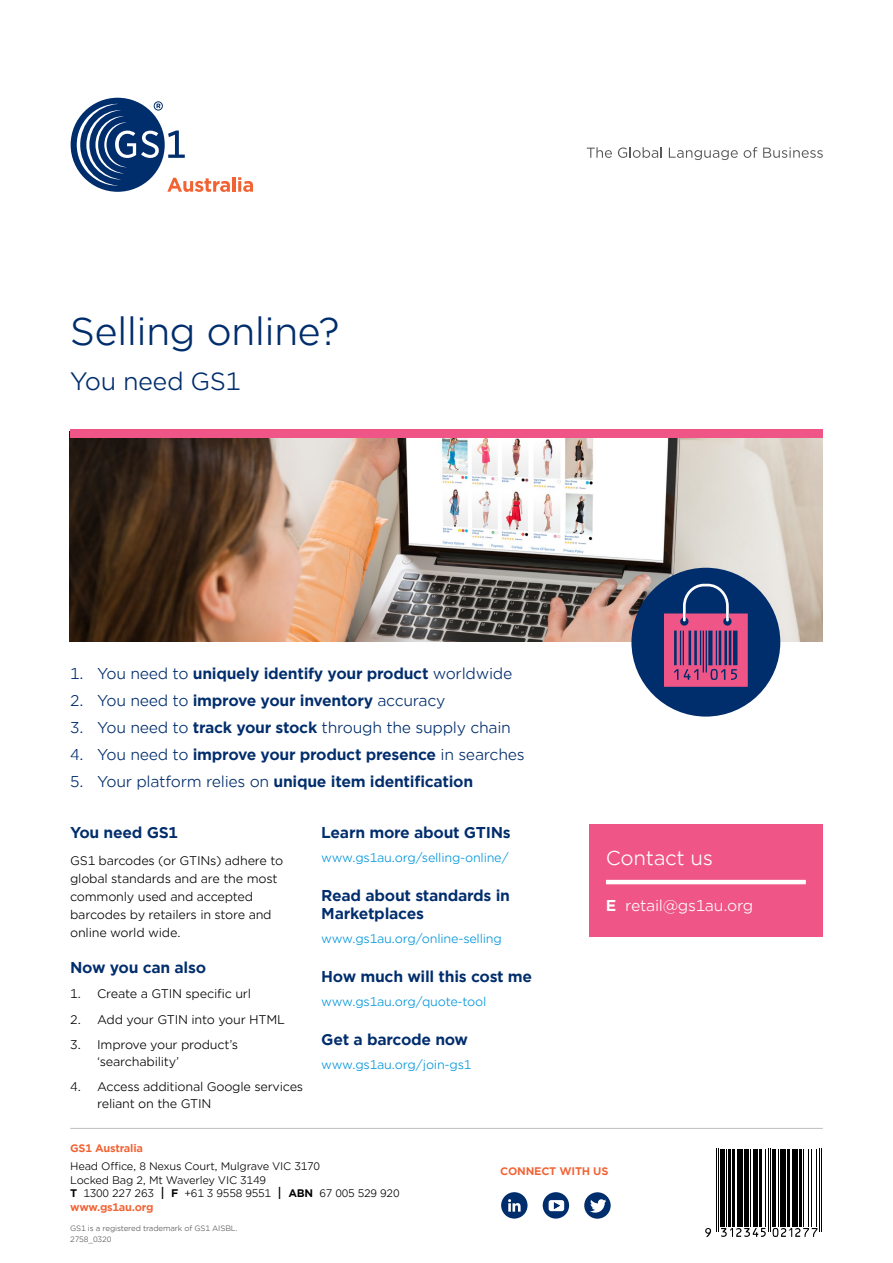
<style>
.page{position:relative;width:893px;height:1263px;background:#fff}
.page>*{position:absolute;margin:0;border:0;box-sizing:border-box;transform-origin:0 0}
.t1{font:37.5px "Gotham Office";letter-spacing:-.02em;color:#002d6c}
.t2{font:24px "Gotham Office";letter-spacing:-.02em;color:#002d6c}
.t3{font:19.5px "Gotham Office";letter-spacing:-.02em;color:#fff}
.t4{font:700 15px/18px "Gotham Office";letter-spacing:-.02em;color:#002d6c}
.t5{font:15px "Gotham Office";letter-spacing:-.02em;color:#002d6c}
.t6{font:15px "Gotham Office";letter-spacing:-.02em;color:#fff}
.t7{font:12px/18px "Gotham Office";letter-spacing:-.02em;color:#000}
.t8{font:12px "Gotham Office";letter-spacing:-.02em;color:#0095da}
.t9{font:10.5px/13.5px "Gotham Office";letter-spacing:-.02em;color:#000}
.t10{font:700 10.5px "Gotham Office";letter-spacing:-.02em;color:#f26334}
.t11{font:7.5px/10.5px "Gotham Office";letter-spacing:-.02em;color:#58595b}
.s1{font-weight:400}
.s2{font-weight:700}
.s3{font-size:16.5px}
.s4{font-weight:700;color:#f26334}
</style>
<div class="page">
<div style="left:71px;top:98px;width:94px;height:94px;background:#002d6c;border-radius:50%"></div>
<svg style="left:77px;top:101px;width:153px;height:91px"></svg>
<hr style="left:232px;top:177px;width:3px;height:15px;background:#f26334">
<svg style="left:238px;top:177px;width:15px;height:15px"></svg>
<svg style="left:587px;top:147px;width:25px;height:11px"></svg>
<svg style="left:618px;top:147px;width:44px;height:11px"></svg>
<svg style="left:669px;top:148px;width:69px;height:12px"></svg>
<svg style="left:744px;top:147px;width:13px;height:11px"></svg>
<svg style="left:763px;top:147px;width:60px;height:11px"></svg>
<img style="left:70px;top:438px;width:753px;height:204px">
<div style="left:70px;top:429px;width:753px;height:9px;background:#ef5587"></div>
<div style="left:631px;top:568px;width:149px;height:148px;background:#002d6c;border-radius:50%"></div>
<svg style="left:664px;top:584px;width:84px;height:103px"></svg>
<div style="left:589px;top:824px;width:234px;height:113px;background:#ef5587"></div>
<hr style="left:606px;top:880px;width:200px;height:4px;background:#fff">
<hr style="left:70px;top:1128px;width:753px;height:1px;background:#bcbec0">
<svg style="left:720px;top:1149px;width:98px;height:86px"></svg>
<hr style="left:716px;top:1149px;width:1px;height:83px;background:#000">
<hr style="left:718px;top:1149px;width:1px;height:83px;background:#000">
<div style="left:720px;top:1149px;width:5px;height:77px;background:#000"></div>
<hr style="left:726px;top:1149px;width:1px;height:77px;background:#000">
<hr style="left:728px;top:1149px;width:2px;height:77px;background:#000">
<hr style="left:733px;top:1149px;width:2px;height:77px;background:#000">
<hr style="left:737px;top:1149px;width:2px;height:77px;background:#000">
<hr style="left:740px;top:1149px;width:3px;height:77px;background:#000">
<hr style="left:744px;top:1149px;width:4px;height:77px;background:#000">
<hr style="left:750px;top:1149px;width:1px;height:77px;background:#000">
<hr style="left:753px;top:1149px;width:3px;height:77px;background:#000">
<hr style="left:757px;top:1149px;width:1px;height:77px;background:#000">
<hr style="left:760px;top:1149px;width:2px;height:77px;background:#000">
<hr style="left:765px;top:1149px;width:1px;height:77px;background:#000">
<hr style="left:768px;top:1149px;width:1px;height:83px;background:#000">
<hr style="left:770px;top:1149px;width:1px;height:83px;background:#000">
<hr style="left:772px;top:1149px;width:3px;height:77px;background:#000">
<hr style="left:778px;top:1149px;width:1px;height:77px;background:#000">
<hr style="left:780px;top:1149px;width:2px;height:77px;background:#000">
<hr style="left:783px;top:1149px;width:2px;height:77px;background:#000">
<hr style="left:788px;top:1149px;width:2px;height:77px;background:#000">
<hr style="left:792px;top:1149px;width:2px;height:77px;background:#000">
<hr style="left:796px;top:1149px;width:2px;height:77px;background:#000">
<hr style="left:799px;top:1149px;width:2px;height:77px;background:#000">
<hr style="left:803px;top:1149px;width:1px;height:77px;background:#000">
<hr style="left:808px;top:1149px;width:1px;height:77px;background:#000">
<hr style="left:811px;top:1149px;width:1px;height:77px;background:#000">
<hr style="left:816px;top:1149px;width:1px;height:77px;background:#000">
<hr style="left:819px;top:1149px;width:1px;height:83px;background:#000">
<hr style="left:821px;top:1149px;width:1px;height:83px;background:#000">
<svg style="left:705px;top:1228px;width:6px;height:9px"></svg>
<svg style="left:721px;top:1228px;width:45px;height:9px"></svg>
<svg style="left:773px;top:1228px;width:44px;height:9px"></svg>
<div style="left:543px;top:1192px;width:26px;height:26px;background:#002d6c;border-radius:50%"></div>
<svg style="left:549px;top:1200px;width:15px;height:11px"></svg>
<div style="left:501px;top:1192px;width:27px;height:26px;background:#002d6c;border-radius:50%"></div>
<svg style="left:508px;top:1199px;width:13px;height:12px"></svg>
<div style="left:584px;top:1192px;width:27px;height:27px;background:#002d6c;border-radius:50%"></div>
<svg style="left:590px;top:1199px;width:16px;height:14px"></svg>
<h1 class="t1" style="left:70px;top:307px;width:271px">Selling online?</h1>
<h2 class="t2" style="left:70px;top:365px;width:172px">You need GS1</h2>
<p class="t4" style="left:70px;top:664px;width:444px"><span class="s1">1. You need to</span> uniquely identify your product <span class="s1">worldwide</span></p>
<p class="t4" style="left:70px;top:691px;width:377px"><span class="s1">2. You need to</span> improve your inventory <span class="s1">accuracy</span></p>
<p class="t5" style="left:70px;top:717px;width:442px">3. You need to <span class="s2">track your stock</span> through the supply chain</p>
<p class="t4" style="left:70px;top:745px;width:456px"><span class="s1">4. You need to</span> improve your product presence <span class="s1">in searches</span></p>
<p class="t4" style="left:70px;top:772px;width:405px"><span class="s1">5. Your platform relies on</span> unique item identification</p>
<p class="t4" style="left:70px;top:823px;width:109px">You need GS1</p>
<p class="t7" style="left:70px;top:851px;width:215px">GS1 barcodes (or GTINs) adhere to global standards and are the most commonly used and accepted barcodes by retailers in store and online world wide.</p>
<p class="t4" style="left:70px;top:958px;width:137px">Now you can also</p>
<p class="t7" style="left:70px;top:984px;width:183px">1. Create a GTIN specific url</p>
<p class="t7" style="left:70px;top:1010px;width:216px">2. Add your GTIN into your HTML</p>
<p class="t7" style="left:97px;top:1036px;width:143px;line-height:16.5px;text-indent:-27px">3. Improve your product’s ‘searchability’</p>
<p class="t7" style="left:97px;top:1078px;width:208px;line-height:16.5px;text-indent:-27px">4. Access additional Google services reliant on the GTIN</p>
<p class="t4" style="left:321px;top:823px;width:191px">Learn more about GTINs</p>
<p class="t8" style="left:321px;top:849px;width:189px">www.gs1au.org/selling-online/</p>
<p class="t4" style="left:321px;top:886px;width:190px">Read about standards in<br>Marketplaces</p>
<p class="t8" style="left:321px;top:930px;width:182px">www.gs1au.org/online-selling</p>
<p class="t4" style="left:321px;top:967px;width:212px">How much will this cost me</p>
<p class="t8" style="left:321px;top:993px;width:167px">www.gs1au.org/quote-tool</p>
<p class="t4" style="left:321px;top:1030px;width:148px">Get a barcode now</p>
<p class="t8" style="left:321px;top:1056px;width:152px">www.gs1au.org/join-gs1</p>
<h3 class="t3" style="left:606px;top:845px;width:109px">Contact us</h3>
<p class="t6" style="left:606px;top:896px;width:149px"><span class="s2">E</span> retail@gs1au.org</p>
<p class="t10" style="left:70px;top:1141px;width:74px">GS1 Australia</p>
<p class="t9" style="left:70px;top:1159px;width:331px">Head Office, 8 Nexus Court, Mulgrave VIC 3170<br>Locked Bag 2, Mt Waverley VIC 3149<br><span class="s2">T</span> 1300 227 263 <span class="s3">I</span> <span class="s2">F</span> +61 3 9558 9551 <span class="s3">I</span> <span class="s2">ABN</span> 67 005 529 920 <span class="s4">www.gs1au.org</span></p>
<p class="t11" style="left:70px;top:1223px;width:169px">GS1 is a registered trademark of GS1 AISBL.<br>2758_0320</p>
<p class="t10" style="left:500px;top:1163px;width:110px">CONNECT WITH US</p>
</div>
